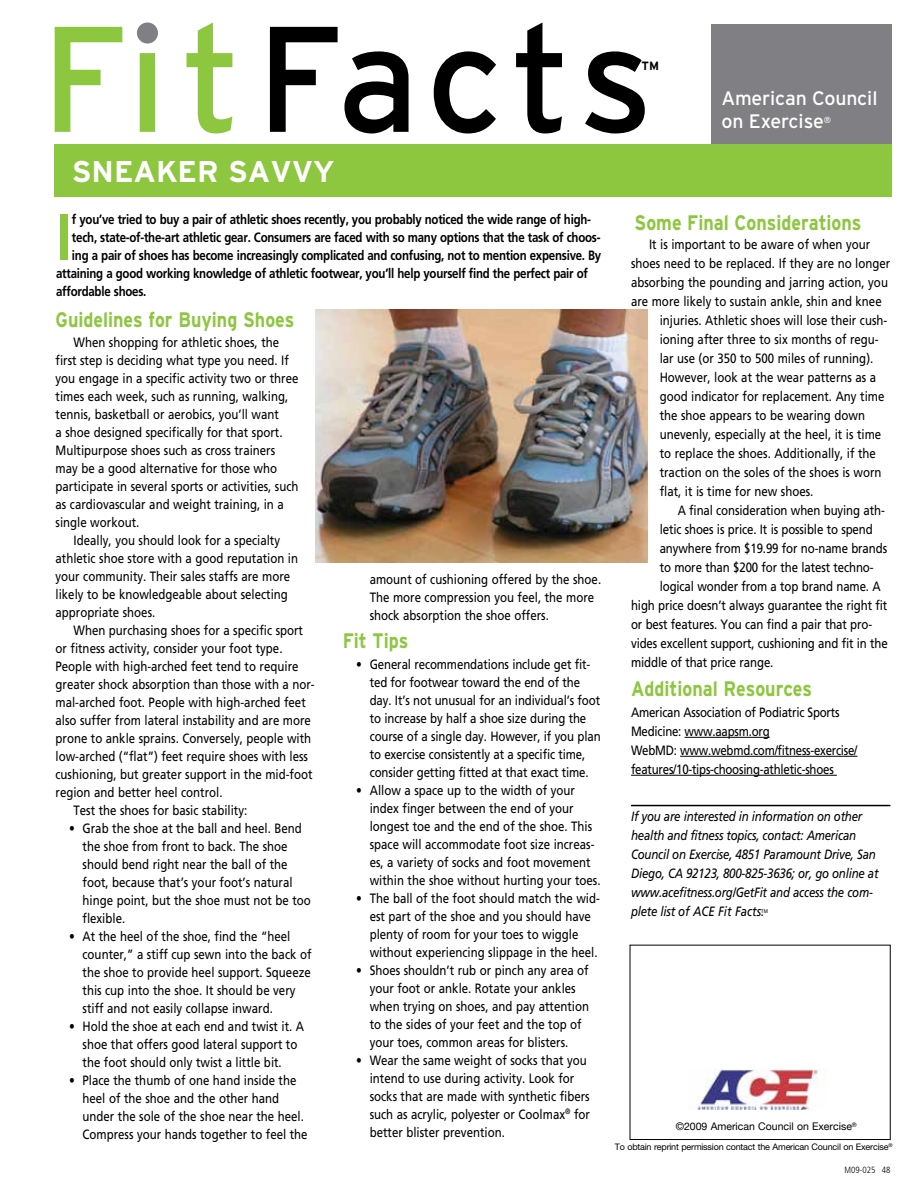
<style>
.page{position:relative;width:918px;height:1188px;background:#fff}
.page>*{position:absolute;margin:0;border:0;box-sizing:border-box;transform-origin:0 0}
.t1{font:700 65.1px "Frutiger";color:#8dc63f;scale:.85 1}
.t2{font:700 30px "Interstate";color:#fff}
.t3{font:700 21px "Interstate";color:#8dc63f;scale:.85 1}
.t4{font:19.5px/23.5px "Interstate";letter-spacing:-.01em;color:#fff}
.t5{font:13.5px/18px "Frutiger";color:#000;scale:.85 1}
.t6{font:700 13.5px "Frutiger";letter-spacing:-.02em;color:#000;scale:.85 1}
.t7{font:italic 13.5px/18.9px "Frutiger";letter-spacing:-.02em;color:#000;scale:.85 1}
.t8{font:13.5px/18.9px "Frutiger";letter-spacing:-.02em;color:#000;scale:.85 1}
.t9{font:700 12px "Interstate";color:#000}
.t10{font:10.5px "Helvetica Neue";color:#000}
.t11{font:9px "Helvetica Neue";letter-spacing:-.02em;color:#000}
.t12{font:300 condensed 9px "Frutiger";color:#000}
.t13{font:8.7px "Interstate";color:#fff}
.t14{font:5.25px "Frutiger";color:#000;scale:.85 1}
</style>
<div class="page">
<div style="left:711px;top:25px;width:180px;height:141px;background:#807f83"></div>
<img style="left:688px;top:1070px;width:130px;height:40px">
<svg style="left:270px;top:22px;width:375px;height:112px"></svg>
<svg style="left:55px;top:22px;width:177px;height:112px"></svg>
<div style="left:137px;top:23px;width:21px;height:21px;background:#807f83;border-radius:50%"></div>
<div style="left:54px;top:144px;width:837px;height:52px;background:#8dc63f"></div>
<hr style="left:685px;top:737px;width:85px;height:1px;background:#000">
<hr style="left:680px;top:756px;width:178px;height:1px;background:#000">
<hr style="left:631px;top:775px;width:206px;height:1px;background:#000">
<hr style="left:631px;top:805px;width:259px;height:1px;background:#000">
<img style="left:315px;top:310px;width:333px;height:252px">
<h2 class="t2" style="left:72px;top:155px;width:264px">Sneaker Savvy</h2>
<h1 class="t1" style="left:56px;top:199px;width:20px">I</h1>
<p class="t6" style="left:72px;top:211px;width:612px">f you’ve tried to buy a pair of athletic shoes recently, you probably noticed the wide range of high-</p>
<p class="t6" style="left:72px;top:229px;width:623px">tech, state-of-the-art athletic gear. Consumers are faced with so many options that the task of choos-</p>
<p class="t6" style="left:72px;top:247px;width:624px">ing a pair of shoes has become increasingly complicated and confusing, not to mention expensive. By</p>
<p class="t6" style="left:56px;top:265px;width:627px">attaining a good working knowledge of athletic footwear, you’ll help yourself find the perfect pair of</p>
<p class="t6" style="left:56px;top:283px;width:108px">affordable shoes.</p>
<h3 class="t3" style="left:56px;top:308px;width:283px">Guidelines for Buying Shoes</h3>
<p class="t5" style="left:56px;top:334px;width:287px;text-indent:18px">When shopping for athletic shoes, the first step is deciding what type you need. If you engage in a specific activity two or three times each week, such as running, walking, tennis, basketball or aerobics, you’ll want<br>a shoe designed specifically for that sport.<br>Multipurpose shoes such as cross trainers may be a good alternative for those who participate in several sports or activities, such as cardiovascular and weight training, in a single workout.</p>
<p class="t5" style="left:56px;top:532px;width:287px;text-indent:18px">Ideally, you should look for a specialty athletic shoe store with a good reputation in your community. Their sales staffs are more likely to be knowledgeable about selecting appropriate shoes.</p>
<p class="t5" style="left:74px;top:622px;width:272px">When purchasing shoes for a specific sport</p>
<p class="t5" style="left:56px;top:640px;width:269px">or fitness activity, consider your foot type.</p>
<p class="t5" style="left:56px;top:658px;width:287px">People with high-arched feet tend to require</p>
<p class="t5" style="left:56px;top:676px;width:306px">greater shock absorption than those with a nor-</p>
<p class="t5" style="left:56px;top:694px;width:296px">mal-arched foot. People with high-arched feet</p>
<p class="t5" style="left:56px;top:712px;width:302px">also suffer from lateral instability and are more</p>
<p class="t5" style="left:56px;top:730px;width:302px">prone to ankle sprains. Conversely, people with</p>
<p class="t5" style="left:56px;top:748px;width:299px">low-arched (“flat”) feet require shoes with less</p>
<p class="t5" style="left:56px;top:766px;width:304px">cushioning, but greater support in the mid-foot</p>
<p class="t5" style="left:56px;top:784px;width:198px">region and better heel control.</p>
<p class="t5" style="left:74px;top:802px;width:206px">Test the shoes for basic stability:</p>
<p class="t5" style="left:83px;top:820px;width:270px;text-indent:-13px">• Grab the shoe at the ball and heel. Bend the shoe from front to back. The shoe should bend right near the ball of the foot, because that’s your foot’s natural hinge point, but the shoe must not be too flexible.</p>
<p class="t5" style="left:83px;top:928px;width:271px;text-indent:-13px">• At the heel of the shoe, find the “heel counter,” a stiff cup sewn into the back of the shoe to provide heel support. Squeeze this cup into the shoe. It should be very stiff and not easily collapse inward.</p>
<p class="t5" style="left:83px;top:1018px;width:262px;text-indent:-13px">• Hold the shoe at each end and twist it. A shoe that offers good lateral support to the foot should only twist a little bit.</p>
<p class="t5" style="left:83px;top:1071px;width:266px;text-indent:-13px">• Place the thumb of one hand inside the heel of the shoe and the other hand under the sole of the shoe near the heel.<br>Compress your hands together to feel the</p>
<p class="t5" style="left:370px;top:571px;width:274px">amount of cushioning offered by the shoe.<br>The more compression you feel, the more shock absorption the shoe offers.</p>
<h3 class="t3" style="left:343px;top:629px;width:79px">Fit Tips</h3>
<p class="t5" style="left:370px;top:655px;width:273px;text-indent:-13px">• General recommendations include get fit&shy;ted for footwear toward the end of the day. It’s not unusual for an individual’s foot to increase by half a shoe size during the course of a single day. However, if you plan to exercise consistently at a specific time, consider getting fitted at that exact time.</p>
<p class="t5" style="left:370px;top:781px;width:273px;text-indent:-13px">• Allow a space up to the width of your index finger between the end of your longest toe and the end of the shoe. This space will accommodate foot size increas&shy;es, a variety of socks and foot movement within the shoe without hurting your toes.</p>
<p class="t5" style="left:370px;top:889px;width:272px;text-indent:-13px">• The ball of the foot should match the wid&shy;est part of the shoe and you should have plenty of room for your toes to wiggle without experiencing slippage in the heel.</p>
<p class="t5" style="left:370px;top:961px;width:260px;text-indent:-13px">• Shoes shouldn’t rub or pinch any area of your foot or ankle. Rotate your ankles when trying on shoes, and pay attention to the sides of your feet and the top of your toes, common areas for blisters.</p>
<p class="t5" style="left:370px;top:1051px;width:261px;text-indent:-13px">• Wear the same weight of socks that you intend to use during activity. Look for socks that are made with synthetic fibers such as acrylic, polyester or Coolmax<sup>®</sup> for better blister prevention.</p>
<p class="t9" style="left:642px;top:59px;width:19px">TM</p>
<h3 class="t4" style="left:721px;top:86px;width:158px">American Council on Exercise</h3>
<p class="t13" style="left:824px;top:115px;width:9px">®</p>
<h3 class="t3" style="left:635px;top:211px;width:268px">Some Final Considerations</h3>
<p class="t5" style="left:649px;top:236px;width:262px">It is important to be aware of when your</p>
<p class="t5" style="left:631px;top:255px;width:306px">shoes need to be replaced. If they are no longer</p>
<p class="t5" style="left:631px;top:274px;width:304px">absorbing the pounding and jarring action, you</p>
<p class="t5" style="left:631px;top:293px;width:296px">are more likely to sustain ankle, shin and knee</p>
<p class="t5" style="left:660px;top:312px;width:269px">injuries. Athletic shoes will lose their cush-</p>
<p class="t5" style="left:660px;top:331px;width:259px">ioning after three to six months of regu-</p>
<p class="t5" style="left:660px;top:350px;width:253px">lar use (or 350 to 500 miles of running).</p>
<p class="t5" style="left:660px;top:369px;width:256px">However, look at the wear patterns as a</p>
<p class="t5" style="left:660px;top:388px;width:266px">good indicator for replacement. Any time</p>
<p class="t5" style="left:660px;top:406px;width:243px">the shoe appears to be wearing down</p>
<p class="t5" style="left:660px;top:425px;width:262px">unevenly, especially at the heel, it is time</p>
<p class="t5" style="left:660px;top:444px;width:256px">to replace the shoes. Additionally, if the</p>
<p class="t5" style="left:660px;top:463px;width:263px">traction on the soles of the shoes is worn</p>
<p class="t5" style="left:660px;top:482px;width:182px">flat, it is time for new shoes.</p>
<p class="t5" style="left:678px;top:501px;width:245px">A final consideration when buying ath-</p>
<p class="t5" style="left:660px;top:520px;width:252px">letic shoes is price. It is possible to spend</p>
<p class="t5" style="left:660px;top:539px;width:269px">anywhere from $19.99 for no-name brands</p>
<p class="t5" style="left:660px;top:558px;width:253px">to more than $200 for the latest techno-</p>
<p class="t5" style="left:660px;top:577px;width:262px">logical wonder from a top brand name. A</p>
<p class="t5" style="left:631px;top:596px;width:303px">high price doesn’t always guarantee the right fit</p>
<p class="t5" style="left:631px;top:615px;width:285px">or best features. You can find a pair that pro-</p>
<p class="t5" style="left:631px;top:634px;width:304px">vides excellent support, cushioning and fit in the</p>
<p class="t5" style="left:631px;top:653px;width:169px">middle of that price range.</p>
<h3 class="t3" style="left:631px;top:676px;width:215px">Additional Resources</h3>
<p class="t8" style="left:631px;top:703px;width:268px">American Association of Podiatric Sports Medicine: www.aapsm.org<br>WebMD: www.webmd.com/fitness-exercise/ features/10-tips-choosing-athletic-shoes</p>
<p class="t7" style="left:631px;top:807px;width:293px">If you are interested in information on other health and fitness topics, contact: American Council on Exercise, 4851 Paramount Drive, San Diego, CA 92123, 800-825-3636; or, go online at www.acefitness.org/GetFit and access the com&shy;plete list of ACE Fit Facts.</p>
<p class="t14" style="left:761px;top:908px;width:9px">TM</p>
<p class="t10" style="left:676px;top:1120px;width:183px">©2009 American Council on Exercise<sup>®</sup></p>
<p class="t11" style="left:615px;top:1141px;width:279px">To obtain reprint permission contact the American Council on Exercise<sup>®</sup></p>
<p class="t12" style="left:845px;top:1164px;width:48px">M09-025 48</p>
</div>
